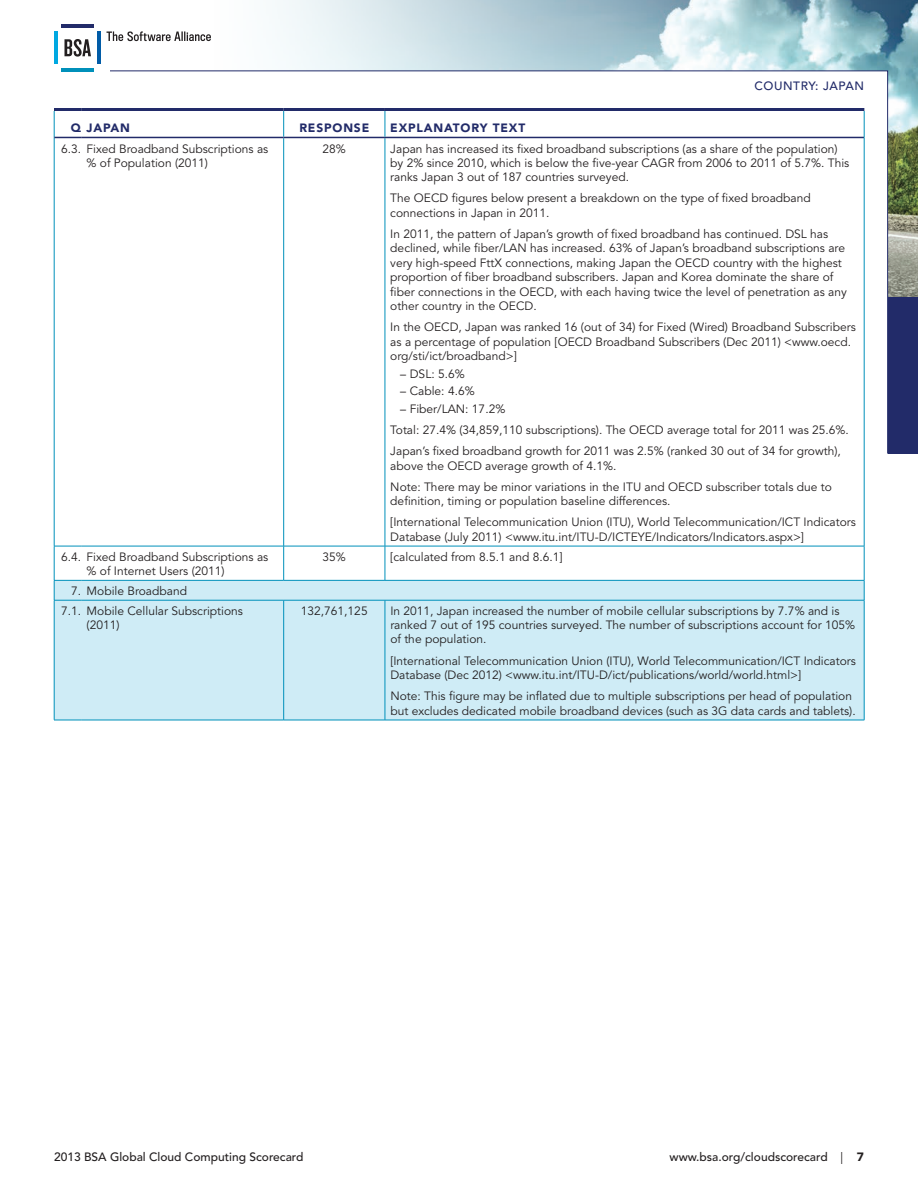
<style>
.page{position:relative;width:918px;height:1188px;background:#fff}
.page>*{position:absolute;margin:0;border:0;box-sizing:border-box;transform-origin:0 0}
.t1{font:12px/14.4px "Avenir LT Std";color:#231f20}
.t2{font:500 12px "Avenir LT Std";color:#231f20}
.t3{font:900 12px "Avenir LT Std";letter-spacing:.07em;color:#222b69}
.t4{font:500 12px "Avenir LT Std";letter-spacing:.05em;color:#222b69}
.s1{font-weight:400}
.s2{font-weight:900}
</style>
<div class="page">
<img style="left:277px;top:0;width:641px;height:297px">
<div style="left:888px;top:297px;width:30px;height:157px;background:#222b69"></div>
<svg style="left:53px;top:70px;width:835px;height:384px"></svg>
<div style="left:0;top:21px;width:110px;height:60px;background:#fff"></div>
<hr style="left:98px;top:31px;width:3px;height:33px;background:#015ca7">
<hr style="left:61px;top:24px;width:33px;height:3px;background:#222b69">
<hr style="left:54px;top:31px;width:3px;height:33px;background:#00a8e1">
<hr style="left:61px;top:68px;width:33px;height:3px;background:#0090ba">
<svg style="left:64px;top:31px;width:147px;height:26px"></svg>
<div style="left:55px;top:581px;width:809px;height:139px;background:#cfecf6"></div>
<hr style="left:283px;top:138px;width:1px;height:408px;background:#0090ba">
<hr style="left:385px;top:138px;width:1px;height:408px;background:#0090ba">
<svg style="left:55px;top:546px;width:26px;height:1px"></svg>
<hr style="left:81px;top:546px;width:203px;height:1px;background:#0090ba">
<hr style="left:284px;top:546px;width:101px;height:1px;background:#0090ba">
<hr style="left:283px;top:546px;width:1px;height:34px;background:#0090ba">
<hr style="left:385px;top:546px;width:479px;height:1px;background:#0090ba">
<hr style="left:385px;top:546px;width:1px;height:34px;background:#0090ba">
<hr style="left:283px;top:600px;width:1px;height:120px;background:#0090ba">
<hr style="left:385px;top:600px;width:1px;height:120px;background:#0090ba">
<hr style="left:284px;top:720px;width:101px;height:1px;background:#0090ba">
<hr style="left:385px;top:720px;width:479px;height:1px;background:#0090ba">
<hr style="left:864px;top:600px;width:1px;height:120px;background:#0090ba">
<hr style="left:81px;top:108px;width:203px;height:3px;background:#222b69">
<hr style="left:284px;top:108px;width:101px;height:3px;background:#222b69">
<hr style="left:385px;top:108px;width:479px;height:3px;background:#222b69">
<hr style="left:81px;top:137px;width:203px;height:1px;background:#222b69">
<hr style="left:284px;top:137px;width:101px;height:1px;background:#222b69">
<hr style="left:385px;top:137px;width:479px;height:1px;background:#222b69">
<svg style="left:864px;top:581px;width:1px;height:19px"></svg>
<hr style="left:81px;top:600px;width:203px;height:1px;background:#0090ba">
<hr style="left:284px;top:600px;width:101px;height:1px;background:#0090ba">
<hr style="left:385px;top:600px;width:479px;height:1px;background:#0090ba">
<hr style="left:864px;top:137px;width:1px;height:409px;background:#0090ba">
<hr style="left:864px;top:546px;width:1px;height:34px;background:#0090ba">
<hr style="left:284px;top:580px;width:101px;height:1px;background:#0090ba">
<hr style="left:385px;top:580px;width:479px;height:1px;background:#0090ba">
<hr style="left:54px;top:137px;width:1px;height:409px;background:#0090ba">
<hr style="left:54px;top:546px;width:1px;height:34px;background:#0090ba">
<svg style="left:54px;top:580px;width:27px;height:21px"></svg>
<hr style="left:81px;top:580px;width:203px;height:1px;background:#0090ba">
<hr style="left:54px;top:600px;width:1px;height:120px;background:#0090ba">
<svg style="left:54px;top:720px;width:27px;height:1px"></svg>
<hr style="left:81px;top:720px;width:203px;height:1px;background:#0090ba">
<hr style="left:54px;top:108px;width:27px;height:3px;background:#222b69">
<svg style="left:283px;top:111px;width:1px;height:26px"></svg>
<svg style="left:385px;top:111px;width:1px;height:26px"></svg>
<svg style="left:864px;top:111px;width:1px;height:26px"></svg>
<svg style="left:54px;top:111px;width:27px;height:27px"></svg>
<p class="t4" style="left:754px;top:79px;width:111px">Country: Japan</p>
<p class="t3" style="left:71px;top:121px;width:61px">Q JAPAN</p>
<p class="t3" style="left:299px;top:121px;width:71px">RESPONSE</p>
<p class="t3" style="left:390px;top:121px;width:137px">EXPLANATORY TEXT</p>
<p class="t1" style="left:87px;top:142px;width:183px;text-indent:-25px">6.3. Fixed Broadband Subscriptions as % of Population (2011)</p>
<p class="t1" style="left:323px;top:142px;width:25px">28%</p>
<p class="t1" style="left:390px;top:142px;width:461px">Japan has increased its fixed broadband subscriptions (as a share of the population) by 2% since 2010, which is below the five-year CAGR from 2006 to 2011 of 5.7%. This ranks Japan 3 out of 187 countries surveyed.</p>
<p class="t1" style="left:390px;top:191px;width:422px">The OECD figures below present a breakdown on the type of fixed broadband connections in Japan in 2011.</p>
<p class="t1" style="left:390px;top:227px;width:458px">In 2011, the pattern of Japan’s growth of fixed broadband has continued. DSL has declined, while fiber/LAN has increased. 63% of Japan’s broadband subscriptions are very high-speed FttX connections, making Japan the OECD country with the highest proportion of fiber broadband subscribers. Japan and Korea dominate the share of fiber connections in the OECD, with each having twice the level of penetration as any other country in the OECD.</p>
<p class="t1" style="left:390px;top:320px;width:467px">In the OECD, Japan was ranked 16 (out of 34) for Fixed (Wired) Broadband Subscribers as a percentage of population [OECD Broadband Subscribers (Dec 2011) &lt;www.oecd. org/sti/ict/broadband&gt;]</p>
<p class="t1" style="left:400px;top:367px;width:66px">– DSL: 5.6%</p>
<p class="t1" style="left:400px;top:384px;width:76px">– Cable: 4.6%</p>
<p class="t1" style="left:390px;top:398px;width:460px;line-height:21.1px;text-indent:10px">– Fiber/LAN: 17.2%<br>Total: 27.4% (34,859,110 subscriptions). The OECD average total for 2011 was 25.6%.<br>Japan’s fixed broadband growth for 2011 was 2.5% (ranked 30 out of 34 for growth),</p>
<p class="t1" style="left:390px;top:455px;width:443px;line-height:21.1px">above the OECD average growth of 4.1%.<br>Note: There may be minor variations in the ITU and OECD subscriber totals due to</p>
<p class="t1" style="left:390px;top:491px;width:467px;line-height:21.1px">definition, timing or population baseline differences.<br>[International Telecommunication Union (ITU), World Telecommunication/ICT Indicators</p>
<p class="t1" style="left:390px;top:530px;width:415px">Database (July 2011) &lt;www.itu.int/ITU-D/ICTEYE/Indicators/Indicators.aspx&gt;]</p>
<p class="t1" style="left:87px;top:550px;width:183px;text-indent:-25px">6.4. Fixed Broadband Subscriptions as % of Internet Users (2011)</p>
<p class="t1" style="left:323px;top:550px;width:25px">35%</p>
<p class="t1" style="left:390px;top:550px;width:174px">[calculated from 8.5.1 and 8.6.1]</p>
<p class="t1" style="left:61px;top:581px;width:183px;line-height:19.8px;text-indent:10px">7. Mobile Broadband<br>7.1. Mobile Cellular Subscriptions</p>
<p class="t1" style="left:87px;top:618px;width:34px">(2011)</p>
<p class="t1" style="left:301px;top:604px;width:68px">132,761,125</p>
<p class="t1" style="left:390px;top:604px;width:466px">In 2011, Japan increased the number of mobile cellular subscriptions by 7.7% and is ranked 7 out of 195 countries surveyed. The number of subscriptions account for 105% of the population.</p>
<p class="t1" style="left:390px;top:654px;width:467px">[International Telecommunication Union (ITU), World Telecommunication/ICT Indicators<br>Database (Dec 2012) &lt;www.itu.int/ITU-D/ict/publications/world/world.html&gt;]</p>
<p class="t1" style="left:390px;top:689px;width:467px">Note: This figure may be inflated due to multiple subscriptions per head of population but excludes dedicated mobile broadband devices (such as 3G data cards and tablets).</p>
<p class="t2" style="left:54px;top:1150px;width:251px">2013 BSA Global Cloud Computing Scorecard</p>
<p class="t2" style="left:670px;top:1150px;width:196px">www.bsa.org/cloudscorecard <span class="s1">|</span> <span class="s2">7</span></p>
</div>
